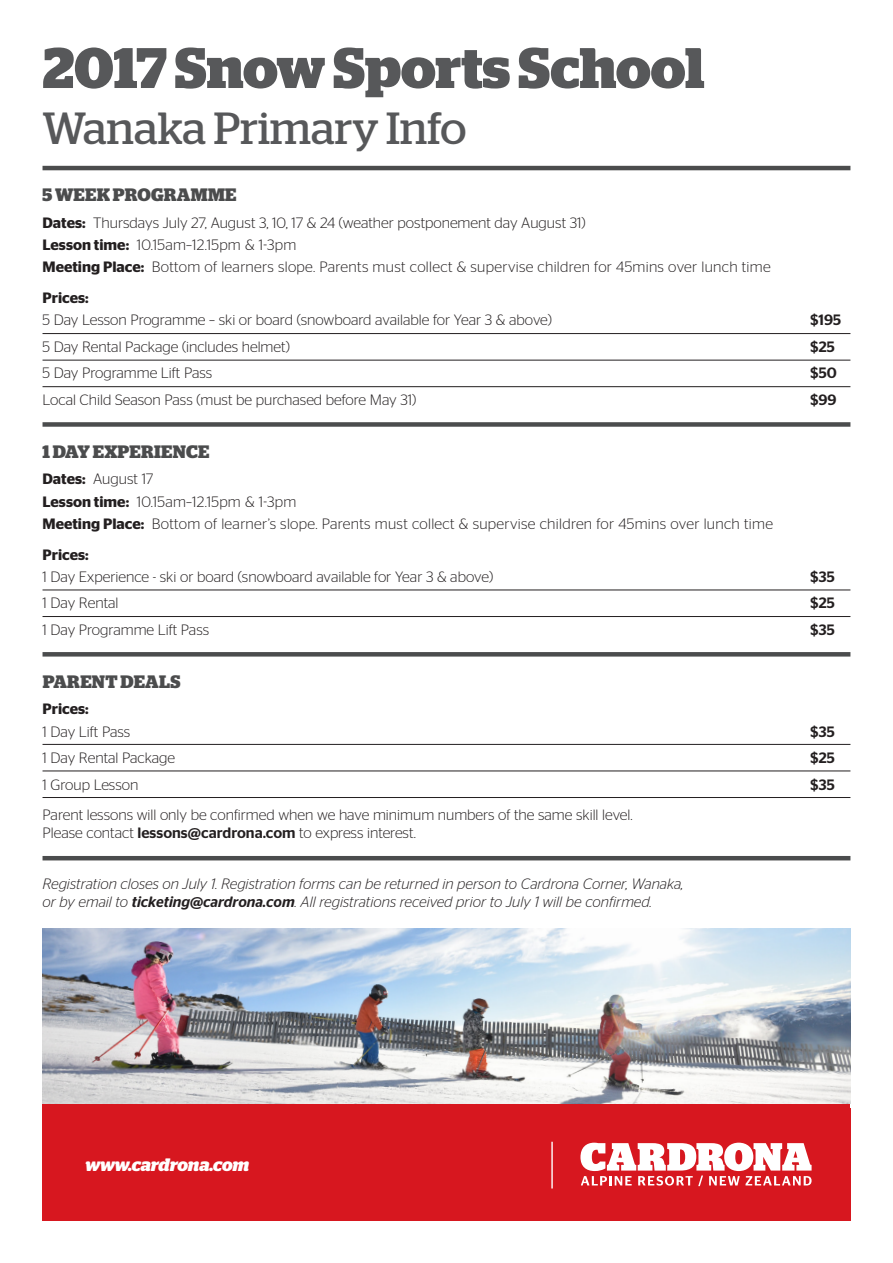
<style>
.page{position:relative;width:893px;height:1263px;background:#fff}
.page>*{position:absolute;margin:0;border:0;box-sizing:border-box;transform-origin:0 0}
.t1{font:700 57px "Stag";color:#57585a}
.t2{font:45px "Stag";color:#57585a}
.t3{font:700 18px "Stag";letter-spacing:.02em;color:#4b4c4d}
.t4{font:italic 700 18px "Stag";letter-spacing:-.005em;color:#fff}
.t5{font:300 15px/18px "Stag Sans";color:#231f20}
.t6{font:300 15px "Stag Sans";letter-spacing:.02em;color:#231f20}
.t7{font:italic 300 15px/18px "Stag Sans";color:#231f20}
.t8{font:500 15px "Stag Sans";letter-spacing:.01em;color:#231f20}
.t9{font:600 15px "Stag Sans";color:#231f20}
.s1{font-weight:600}
.s2{font-weight:500}
</style>
<div class="page">
<img style="left:43px;top:929px;width:807px;height:175px">
<div style="left:43px;top:1104px;width:807px;height:116px;background:#d7171f"></div>
<svg style="left:580px;top:1143px;width:232px;height:43px"></svg>
<hr style="left:551px;top:1142px;width:2px;height:46px;background:#fff">
<hr style="left:43px;top:333px;width:807px;height:1px;background:#231f20">
<hr style="left:43px;top:590px;width:807px;height:1px;background:#231f20">
<hr style="left:43px;top:744px;width:807px;height:1px;background:#231f20">
<hr style="left:43px;top:360px;width:807px;height:1px;background:#231f20">
<hr style="left:43px;top:616px;width:807px;height:1px;background:#231f20">
<hr style="left:43px;top:771px;width:807px;height:1px;background:#231f20">
<hr style="left:43px;top:797px;width:807px;height:1px;background:#231f20">
<hr style="left:43px;top:386px;width:807px;height:1px;background:#231f20">
<hr style="left:43px;top:166px;width:807px;height:4px;background:#4b4c4d">
<div style="left:43px;top:422px;width:807px;height:5px;background:#4b4c4d"></div>
<hr style="left:43px;top:652px;width:807px;height:4px;background:#4b4c4d">
<hr style="left:43px;top:856px;width:807px;height:4px;background:#4b4c4d">
<p class="t1" style="left:43px;top:35px;width:663px">2017 Snow Sports School</p>
<p class="t2" style="left:43px;top:102px;width:425px">Wanaka Primary Info</p>
<p class="t3" style="left:43px;top:184px;width:196px">5 WEEK PROGRAMME</p>
<p class="t5" style="left:43px;top:213px;width:545px"><span class="s1">Dates:</span> Thursdays July 27, August 3, 10, 17 &amp; 24 (weather postponement day August 31)</p>
<p class="t6" style="left:43px;top:237px;width:255px"><span class="s1">Lesson time:</span> 10.15am–12.15pm &amp; 1-3pm</p>
<p class="t6" style="left:43px;top:259px;width:730px"><span class="s1">Meeting Place:</span> Bottom of learners slope. Parents must collect &amp; supervise children for 45mins over lunch time</p>
<p class="t9" style="left:43px;top:289px;width:48px">Prices:</p>
<p class="t5" style="left:43px;top:311px;width:511px">5 Day Lesson Programme – ski or board (snowboard available for Year 3 &amp; above)</p>
<p class="t8" style="left:811px;top:312px;width:32px">$195</p>
<p class="t5" style="left:43px;top:337px;width:249px">5 Day Rental Package (includes helmet)</p>
<p class="t8" style="left:811px;top:338px;width:26px">$25</p>
<p class="t5" style="left:43px;top:364px;width:171px">5 Day Programme Lift Pass</p>
<p class="t8" style="left:811px;top:365px;width:28px">$50</p>
<p class="t5" style="left:43px;top:390px;width:375px">Local Child Season Pass (must be purchased before May 31)</p>
<p class="t8" style="left:811px;top:391px;width:27px">$99</p>
<p class="t3" style="left:43px;top:441px;width:168px">1 DAY EXPERIENCE</p>
<p class="t5" style="left:43px;top:470px;width:112px"><span class="s1">Dates:</span> August 17</p>
<p class="t6" style="left:43px;top:493px;width:255px"><span class="s1">Lesson time:</span> 10.15am–12.15pm &amp; 1-3pm</p>
<p class="t6" style="left:43px;top:515px;width:732px"><span class="s1">Meeting Place:</span> Bottom of learner’s slope. Parents must collect &amp; supervise children for 45mins over lunch time</p>
<p class="t9" style="left:43px;top:546px;width:48px">Prices:</p>
<p class="t5" style="left:43px;top:567px;width:452px">1 Day Experience - ski or board (snowboard available for Year 3 &amp; above)</p>
<p class="t8" style="left:811px;top:568px;width:26px">$35</p>
<p class="t5" style="left:43px;top:594px;width:77px">1 Day Rental</p>
<p class="t8" style="left:811px;top:594px;width:26px">$25</p>
<p class="t5" style="left:43px;top:620px;width:168px">1 Day Programme Lift Pass</p>
<p class="t8" style="left:811px;top:621px;width:26px">$35</p>
<p class="t3" style="left:43px;top:671px;width:139px">PARENT DEALS</p>
<p class="t9" style="left:43px;top:700px;width:48px">Prices:</p>
<p class="t5" style="left:43px;top:722px;width:89px">1 Day Lift Pass</p>
<p class="t8" style="left:811px;top:723px;width:26px">$35</p>
<p class="t5" style="left:43px;top:749px;width:134px">1 Day Rental Package</p>
<p class="t8" style="left:811px;top:749px;width:26px">$25</p>
<p class="t5" style="left:43px;top:775px;width:97px">1 Group Lesson</p>
<p class="t8" style="left:811px;top:776px;width:26px">$35</p>
<p class="t5" style="left:43px;top:806px;width:592px">Parent lessons will only be confirmed when we have minimum numbers of the same skill level.<br>Please contact <span class="s2">lessons@cardrona.com</span> to express interest.</p>
<p class="t7" style="left:43px;top:874px;width:642px">Registration closes on July 1. Registration forms can be returned in person to Cardrona Corner, Wanaka, or by email to <span class="s2">ticketing@cardrona.com</span>. All registrations received prior to July 1 will be confirmed.</p>
<p class="t4" style="left:85px;top:1154px;width:166px">www.cardrona.com</p>
</div>
